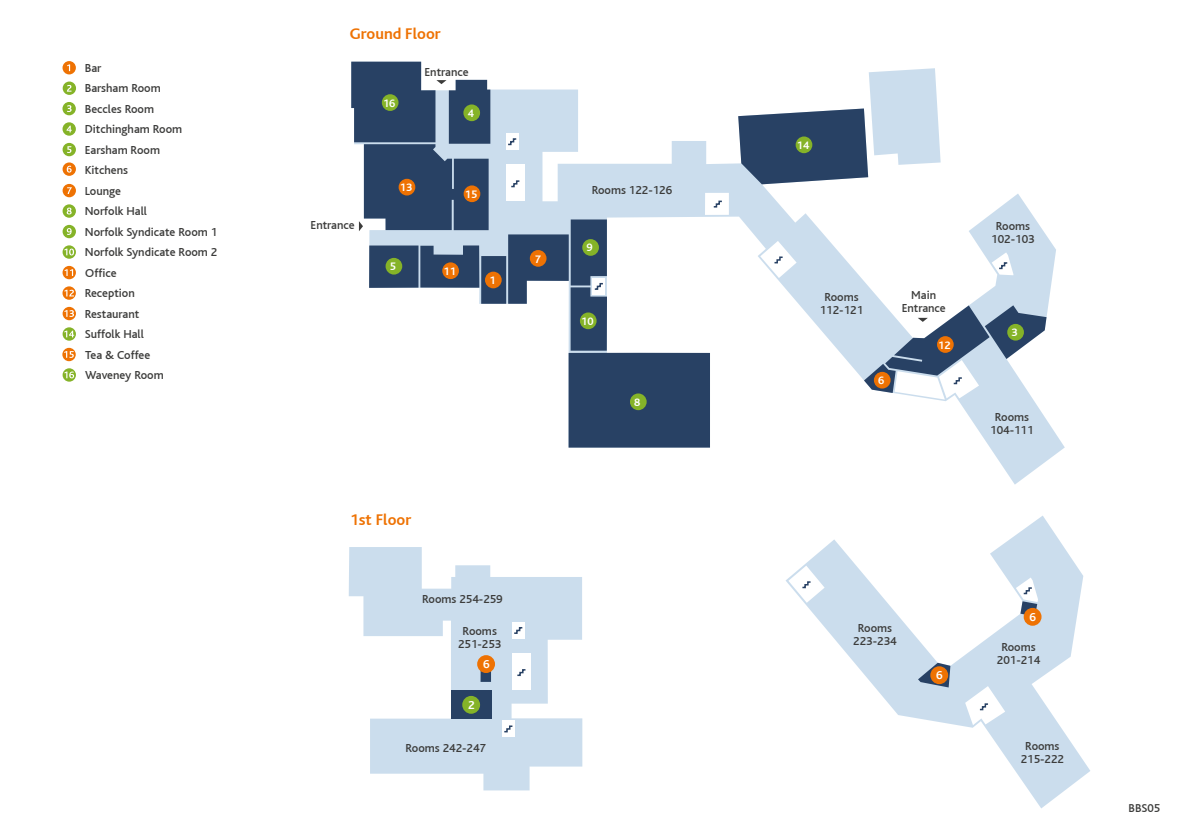
<style>
.page{position:relative;width:1191px;height:840px;background:#fff}
.page>*{position:absolute;margin:0;border:0;box-sizing:border-box;transform-origin:0 0}
.t1{font:700 16.2px "Bliss";color:#ee7203}
.t2{font:500 12.2px/12.6px "Bliss";color:#3c3c3b;text-align:center}
.t3{font:700 12.2px "Bliss";color:#fff}
.t4{font:500 12px "Bliss";color:#3c3c3b}
.t5{font:700 11.4px "Bliss";color:#fff}
</style>
<div class="page">
<svg style="left:369px;top:89px;width:695px;height:395px"></svg>
<div style="left:481px;top:256px;width:25px;height:47px;background:#284164"></div>
<svg style="left:420px;top:245px;width:59px;height:42px;background:#3f5677"></svg>
<div style="left:369px;top:245px;width:49px;height:43px;background:#284164"></div>
<div style="left:705px;top:193px;width:24px;height:22px;background:#fff"></div>
<div style="left:506px;top:164px;width:19px;height:37px;background:#fff"></div>
<div style="left:506px;top:133px;width:12px;height:17px;background:#fff"></div>
<svg style="left:738px;top:68px;width:202px;height:116px"></svg>
<svg style="left:991px;top:252px;width:22px;height:23px"></svg>
<svg style="left:760px;top:241px;width:36px;height:37px"></svg>
<svg style="left:713px;top:200px;width:9px;height:8px"></svg>
<svg style="left:511px;top:180px;width:9px;height:8px"></svg>
<svg style="left:508px;top:138px;width:9px;height:8px"></svg>
<svg style="left:508px;top:219px;width:202px;height:228px"></svg>
<svg style="left:785px;top:515px;width:305px;height:293px"></svg>
<svg style="left:349px;top:547px;width:234px;height:243px;fill:#cbdded"></svg>
<div style="left:512px;top:652px;width:19px;height:37px;background:#fff"></div>
<div style="left:512px;top:621px;width:12px;height:17px;background:#fff"></div>
<svg style="left:517px;top:669px;width:9px;height:7px"></svg>
<svg style="left:514px;top:627px;width:9px;height:7px"></svg>
<div style="left:502px;top:720px;width:13px;height:16px;background:#fff"></div>
<svg style="left:504px;top:725px;width:9px;height:7px"></svg>
<div style="left:480px;top:663px;width:11px;height:18px;background:#284164"></div>
<div style="left:451px;top:689px;width:40px;height:28px;background:#284164"></div>
<svg style="left:965px;top:685px;width:40px;height:39px"></svg>
<svg style="left:788px;top:565px;width:36px;height:37px"></svg>
<svg style="left:1015px;top:577px;width:23px;height:39px"></svg>
<svg style="left:918px;top:662px;width:32px;height:25px"></svg>
<div style="left:547px;top:639px;width:211px;height:73px;background:#fff"></div>
<div style="left:385px;top:258px;width:17px;height:16px;background:#85b328;border-radius:50%"></div>
<div style="left:442px;top:262px;width:17px;height:17px;background:#ee7203;border-radius:50%"></div>
<div style="left:485px;top:271px;width:16px;height:17px;background:#ee7203;border-radius:50%"></div>
<div style="left:530px;top:250px;width:16px;height:16px;background:#ee7203;border-radius:50%"></div>
<div style="left:582px;top:239px;width:17px;height:17px;background:#85b328;border-radius:50%"></div>
<div style="left:795px;top:136px;width:17px;height:17px;background:#85b328;border-radius:50%"></div>
<div style="left:580px;top:312px;width:16px;height:17px;background:#85b328;border-radius:50%"></div>
<div style="left:630px;top:393px;width:16px;height:17px;background:#85b328;border-radius:50%"></div>
<div style="left:930px;top:666px;width:18px;height:17px;background:#ee7203;border-radius:50%"></div>
<div style="left:1023px;top:607px;width:18px;height:18px;background:#ee7203;border-radius:50%"></div>
<div style="left:462px;top:695px;width:18px;height:18px;background:#85b328;border-radius:50%"></div>
<div style="left:477px;top:654px;width:18px;height:18px;background:#ee7203;border-radius:50%"></div>
<div style="left:62px;top:102px;width:14px;height:13px;background:#85b328;border-radius:50%"></div>
<svg style="left:67px;top:105px;width:5px;height:7px"></svg>
<svg style="left:63px;top:122px;width:13px;height:14px"></svg>
<svg style="left:67px;top:126px;width:5px;height:6px"></svg>
<svg style="left:63px;top:61px;width:13px;height:13px"></svg>
<svg style="left:67px;top:64px;width:3px;height:7px"></svg>
<div style="left:63px;top:81px;width:13px;height:14px;background:#85b328;border-radius:50%"></div>
<svg style="left:67px;top:85px;width:4px;height:7px"></svg>
<div style="left:63px;top:184px;width:13px;height:13px;background:#ee7203;border-radius:50%"></div>
<svg style="left:67px;top:187px;width:5px;height:7px"></svg>
<div style="left:63px;top:225px;width:13px;height:13px;background:#85b328;border-radius:50%"></div>
<svg style="left:67px;top:228px;width:5px;height:7px"></svg>
<svg style="left:63px;top:204px;width:13px;height:13px"></svg>
<svg style="left:67px;top:207px;width:5px;height:7px"></svg>
<div style="left:63px;top:143px;width:13px;height:13px;background:#85b328;border-radius:50%"></div>
<svg style="left:67px;top:146px;width:4px;height:7px"></svg>
<svg style="left:63px;top:162px;width:13px;height:14px"></svg>
<svg style="left:67px;top:166px;width:5px;height:6px"></svg>
<svg style="left:62px;top:286px;width:14px;height:13px"></svg>
<svg style="left:64px;top:289px;width:10px;height:7px"></svg>
<svg style="left:63px;top:327px;width:13px;height:13px"></svg>
<svg style="left:64px;top:330px;width:10px;height:7px"></svg>
<svg style="left:63px;top:307px;width:13px;height:13px"></svg>
<svg style="left:64px;top:310px;width:10px;height:7px"></svg>
<svg style="left:63px;top:245px;width:13px;height:13px"></svg>
<svg style="left:64px;top:248px;width:10px;height:7px"></svg>
<svg style="left:63px;top:266px;width:13px;height:13px"></svg>
<svg style="left:64px;top:269px;width:9px;height:7px"></svg>
<svg style="left:62px;top:347px;width:14px;height:14px"></svg>
<svg style="left:64px;top:351px;width:10px;height:6px"></svg>
<svg style="left:63px;top:368px;width:13px;height:13px"></svg>
<svg style="left:64px;top:371px;width:10px;height:7px"></svg>
<svg style="left:864px;top:305px;width:182px;height:94px"></svg>
<svg style="left:351px;top:62px;width:139px;height:169px;background:#576a80"></svg>
<h1 class="t1" style="left:350px;top:25px;width:92px">Ground Floor</h1>
<p class="t2" style="left:85px;top:58px;width:77px;line-height:20.2px;text-align:left">Bar<br>Barsham Room</p>
<p class="t2" style="left:424px;top:66px;width:46px">Entrance</p>
<p class="t2" style="left:85px;top:103px;width:71px">Beccles Room</p>
<p class="t5" style="left:383px;top:97px;width:14px">16</p>
<p class="t5" style="left:468px;top:107px;width:8px">4</p>
<p class="t2" style="left:85px;top:119px;width:99px;line-height:20.6px;text-align:left">Ditchingham Room<br>Earsham Room</p>
<p class="t5" style="left:797px;top:139px;width:14px">14</p>
<p class="t2" style="left:85px;top:163px;width:45px">Kitchens</p>
<p class="t2" style="left:85px;top:185px;width:38px">Lounge</p>
<p class="t2" style="left:85px;top:226px;width:134px">Norfolk Syndicate Room 1</p>
<p class="t2" style="left:85px;top:205px;width:64px">Norfolk Hall</p>
<p class="t2" style="left:85px;top:242px;width:134px;line-height:20.4px;text-align:left">Norfolk Syndicate Room 2<br>Office</p>
<p class="t2" style="left:311px;top:219px;width:46px">Entrance</p>
<p class="t5" style="left:400px;top:181px;width:14px">13</p>
<p class="t5" style="left:390px;top:260px;width:8px">5</p>
<p class="t5" style="left:465px;top:188px;width:14px">15</p>
<p class="t5" style="left:443px;top:265px;width:14px">11</p>
<p class="t5" style="left:489px;top:274px;width:8px">1</p>
<p class="t5" style="left:535px;top:253px;width:8px">7</p>
<p class="t2" style="left:591px;top:184px;width:82px">Rooms 122-126</p>
<p class="t5" style="left:586px;top:242px;width:8px">9</p>
<p class="t2" style="left:991px;top:220px;width:45px">Rooms<br>102-103</p>
<p class="t2" style="left:85px;top:283px;width:56px;line-height:20.4px;text-align:left">Reception<br>Restaurant</p>
<p class="t5" style="left:581px;top:315px;width:14px">10</p>
<p class="t2" style="left:820px;top:291px;width:45px">Rooms<br>112-121</p>
<p class="t2" style="left:901px;top:289px;width:46px">Main<br>Entrance</p>
<p class="t2" style="left:85px;top:324px;width:67px;line-height:20.4px;text-align:left">Suffolk Hall<br>Tea &amp; Coffee</p>
<p class="t5" style="left:938px;top:338px;width:14px">12</p>
<p class="t5" style="left:1011px;top:326px;width:8px">3</p>
<p class="t2" style="left:85px;top:369px;width:80px">Waveney Room</p>
<p class="t5" style="left:878px;top:374px;width:8px">6</p>
<p class="t5" style="left:634px;top:396px;width:8px">8</p>
<p class="t2" style="left:990px;top:411px;width:45px">Rooms<br>104-111</p>
<h1 class="t1" style="left:350px;top:511px;width:63px">1st Floor</h1>
<p class="t2" style="left:422px;top:592px;width:82px">Rooms 254-259</p>
<p class="t3" style="left:1029px;top:610px;width:8px">6</p>
<p class="t2" style="left:458px;top:624px;width:45px">Rooms<br>251-253</p>
<p class="t3" style="left:483px;top:657px;width:8px">6</p>
<p class="t2" style="left:853px;top:621px;width:45px">Rooms<br>223-234</p>
<p class="t2" style="left:997px;top:640px;width:45px">Rooms<br>201-214</p>
<p class="t3" style="left:936px;top:668px;width:8px">6</p>
<p class="t3" style="left:468px;top:698px;width:8px">2</p>
<p class="t2" style="left:405px;top:741px;width:82px">Rooms 242-247</p>
<p class="t2" style="left:1020px;top:739px;width:45px">Rooms<br>215-222</p>
<p class="t4" style="left:1128px;top:801px;width:33px">BBS05</p>
</div>
